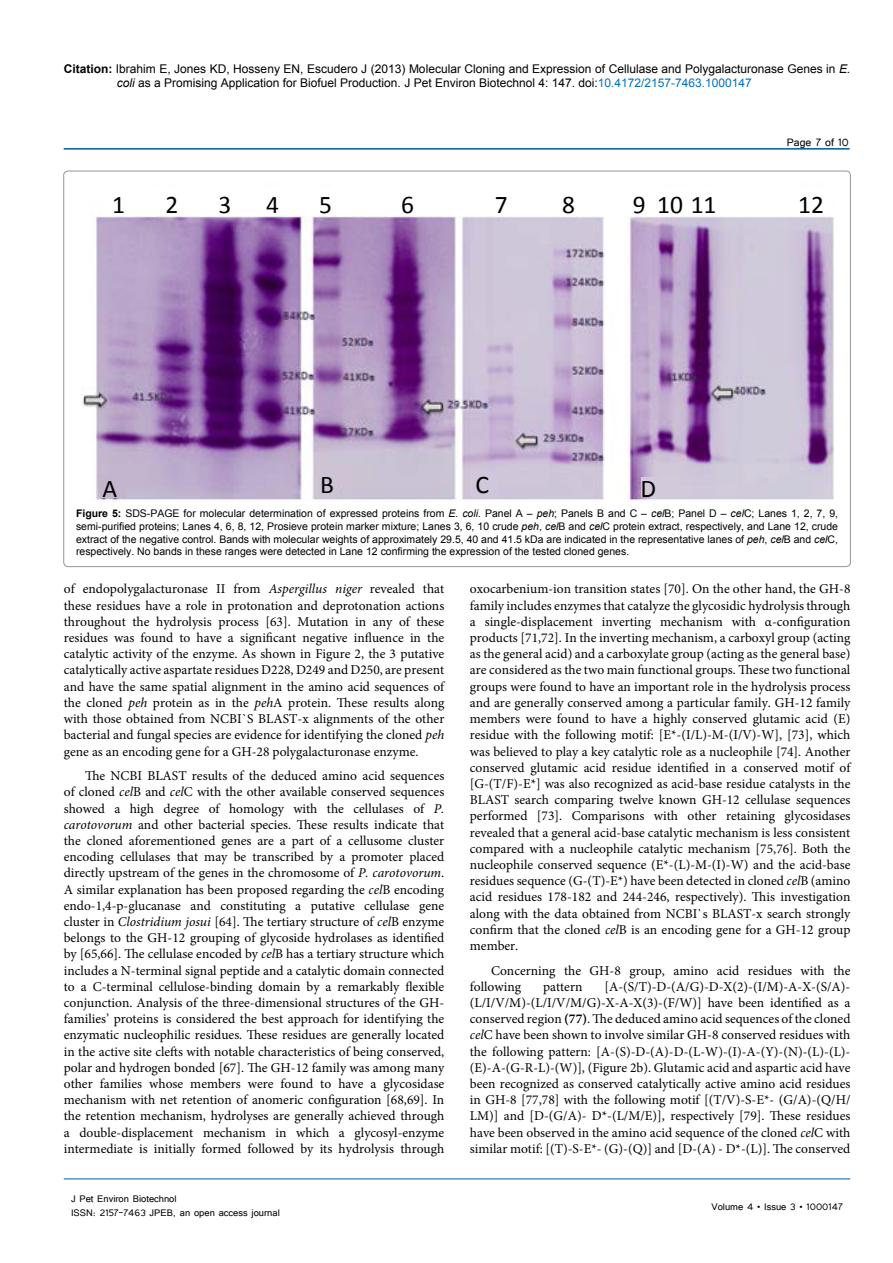
<style>
.page{position:relative;width:893px;height:1263px;background:#fff}
.page>*{position:absolute;margin:0;border:0;box-sizing:border-box;transform-origin:0 0}
.t1{font:25.5px "Calibri";color:#000}
.t2{font:13.5px/16.2px "Minion Pro";color:#000;text-align:justify}
.t3{font:13.5px "Tunga";color:#000}
.t4{font:12px/14.4px "Arial";color:#000}
.t5{font:12px/14.4px "Tunga";color:#000}
.t6{font:10.5px/12.6px "Arial";color:#000;text-align:justify}
.s1{font-weight:700}
.s2{font-style:italic}
.s3{color:#0072bc}
</style>
<div class="page">
<hr style="left:64px;top:148px;width:786px;height:2px;background:#005a96">
<hr style="left:64px;top:1179px;width:786px;height:1px;background:#005a96">
<img style="left:81px;top:186px;width:753px;height:315px">
<div style="left:102px;top:188px;width:731px;height:28px;background:#fff"></div>
<div style="left:641px;top:477px;width:18px;height:20px;background:#d3c9da"></div>
<div style="left:470px;top:472px;width:27px;height:24px;background:#d1c7dc"></div>
<div style="left:318px;top:473px;width:18px;height:25px;background:#ccc3d4"></div>
<div style="left:100px;top:476px;width:25px;height:22px;background:#c3b5cd"></div>
<p class="t4" style="left:117px;top:61px;width:735px;text-indent:-53px"><span class="s1">Citation:</span> Ibrahim E, Jones KD, Hosseny EN, Escudero J (2013) Molecular Cloning and Expression of Cellulase and Polygalacturonase Genes in <span class="s2">E. coli</span> as a Promising Application for Biofuel Production. J Pet Environ Biotechnol 4: 147. doi:<span class="s3">10.4172/2157-7463.1000147</span></p>
<p class="t3" style="left:787px;top:133px;width:64px">Page 7 of 10</p>
<h1 class="t1" style="left:112px;top:188px;width:14px">1</h1>
<h1 class="t1" style="left:165px;top:188px;width:14px">2</h1>
<h1 class="t1" style="left:219px;top:188px;width:14px">3</h1>
<h1 class="t1" style="left:266px;top:188px;width:14px">4</h1>
<h1 class="t1" style="left:319px;top:188px;width:14px">5</h1>
<h1 class="t1" style="left:401px;top:188px;width:14px">6</h1>
<h1 class="t1" style="left:495px;top:188px;width:14px">7</h1>
<h1 class="t1" style="left:562px;top:188px;width:14px">8</h1>
<h1 class="t1" style="left:633px;top:188px;width:85px">9 10 11</h1>
<h1 class="t1" style="left:798px;top:188px;width:27px">12</h1>
<h1 class="t1" style="left:102px;top:472px;width:16px">A</h1>
<h1 class="t1" style="left:320px;top:468px;width:15px">B</h1>
<h1 class="t1" style="left:475px;top:468px;width:15px">C</h1>
<h1 class="t1" style="left:640px;top:472px;width:17px">D</h1>
<p class="t6" style="left:76px;top:507px;width:764px"><span class="s1">Figure 5:</span> SDS-PAGE for molecular determination of expressed proteins from <span class="s2">E. coli.</span> Panel A – <span class="s2">peh</span>; Panels B and C – <span class="s2">cel</span>B; Panel D – <span class="s2">cel</span>C; Lanes 1, 2, 7, 9, semi-purified proteins; Lanes 4, 6, 8, 12, Prosieve protein marker mixture; Lanes 3, 6, 10 crude <span class="s2">peh</span>, <span class="s2">cel</span>B and <span class="s2">cel</span>C protein extract, respectively, and Lane 12, crude extract of the negative control. Bands with molecular weights of approximately 29.5, 40 and 41.5 kDa are indicated in the representative lanes of <span class="s2">peh</span>, <span class="s2">cel</span>B and <span class="s2">cel</span>C, respectively. No bands in these ranges were detected in Lane 12 confirming the expression of the tested cloned genes.</p>
<p class="t2" style="left:64px;top:581px;width:382px">of endopolygalacturonase II from <span class="s2">Aspergillus niger</span> revealed that these residues have a role in protonation and deprotonation actions throughout the hydrolysis process [63]. Mutation in any of these residues was found to have a significant negative influence in the catalytic activity of the enzyme. As shown in Figure 2, the 3 putative catalytically active aspartate residues D228, D249 and D250, are present and have the same spatial alignment in the amino acid sequences of the cloned <span class="s2">peh</span> protein as in the <span class="s2">peh</span>A protein. These results along with those obtained from NCBI`S BLAST-x alignments of the other bacterial and fungal species are evidence for identifying the cloned <span class="s2">peh </span>gene as an encoding gene for a GH-28 polygalacturonase enzyme.</p>
<p class="t2" style="left:64px;top:768px;width:382px;text-indent:21px">The NCBI BLAST results of the deduced amino acid sequences of cloned <span class="s2">cel</span>B and <span class="s2">cel</span>C with the other available conserved sequences showed a high degree of homology with the cellulases of <span class="s2">P. carotovorum</span> and other bacterial species. These results indicate that the cloned aforementioned genes are a part of a cellusome cluster encoding cellulases that may be transcribed by a promoter placed directly upstream of the genes in the chromosome of <span class="s2">P. carotovorum</span>.<br>A similar explanation has been proposed regarding the <span class="s2">cel</span>B encoding endo-1,4-p-glucanase and constituting a putative cellulase gene cluster in <span class="s2">Clostridium josui</span> [64]. The tertiary structure of <span class="s2">cel</span>B enzyme belongs to the GH-12 grouping of glycoside hydrolases as identified by [65,66]. The cellulase encoded by <span class="s2">cel</span>B has a tertiary structure which includes a N-terminal signal peptide and a catalytic domain connected to a C-terminal cellulose-binding domain by a remarkably flexible conjunction. Analysis of the three-dimensional structures of the GH&shy;families’ proteins is considered the best approach for identifying the enzymatic nucleophilic residues. These residues are generally located in the active site clefts with notable characteristics of being conserved, polar and hydrogen bonded [67]. The GH-12 family was among many other families whose members were found to have a glycosidase mechanism with net retention of anomeric configuration [68,69]. In the retention mechanism, hydrolyses are generally achieved through a double-displacement mechanism in which a glycosyl-enzyme intermediate is initially formed followed by its hydrolysis through</p>
<p class="t5" style="left:71px;top:1190px;width:210px">J Pet Environ Biotechnol<br>ISSN: 2157-7463 JPEB, an open access journal</p>
<p class="t2" style="left:470px;top:581px;width:382px">oxocarbenium-ion transition states [70]. On the other hand, the GH-8 family includes enzymes that catalyze the glycosidic hydrolysis through a single-displacement inverting mechanism with α-configuration products [71,72]. In the inverting mechanism, a carboxyl group (acting as the general acid) and a carboxylate group (acting as the general base) are considered as the two main functional groups. These two functional groups were found to have an important role in the hydrolysis process and are generally conserved among a particular family. GH-12 family members were found to have a highly conserved glutamic acid (E) residue with the following motif: [E*-(I/L)-M-(I/V)-W], [73], which was believed to play a key catalytic role as a nucleophile [74]. Another conserved glutamic acid residue identified in a conserved motif of [G-(T/F)-E*] was also recognized as acid-base residue catalysts in the BLAST search comparing twelve known GH-12 cellulase sequences performed [73]. Comparisons with other retaining glycosidases revealed that a general acid-base catalytic mechanism is less consistent compared with a nucleophile catalytic mechanism [75,76]. Both the nucleophile conserved sequence (E*-(L)-M-(I)-W) and the acid-base residues sequence (G-(T)-E*) have been detected in cloned <span class="s2">cel</span>B (amino acid residues 178-182 and 244-246, respectively). This investigation along with the data obtained from NCBI`s BLAST-x search strongly confirm that the cloned <span class="s2">cel</span>B is an encoding gene for a GH-12 group member.</p>
<p class="t2" style="left:470px;top:962px;width:382px;text-indent:21px">Concerning the GH-8 group, amino acid residues with the following</p>
<p class="t2" style="left:470px;top:978px;width:382px;text-indent:135px">[A-(S/T)-D-(A/G)-D-X(2)-(I/M)-A-X-(S/A)- (L/I/V/M)-(L/I/V/M/G)-X-A-X(3)-(F/W)] have been identified as a conserved region <span class="s1">(77)</span>. The deduced amino acid sequences of the cloned <span class="s2">cel</span>C have been shown to involve similar GH-8 conserved residues with the following pattern: [A-(S)-D-(A)-D-(L-W)-(I)-A-(Y)-(N)-(L)-(L)- (E)-A-(G-R-L)-(W)], (Figure 2b). Glutamic acid and aspartic acid have been recognized as conserved catalytically active amino acid residues in GH-8 [77,78] with the following motif [(T/V)-S-E*- (G/A)-(Q/H/ LM)] and [D-(G/A)- D*-(L/M/E)], respectively [79]. These residues have been observed in the amino acid sequence of the cloned <span class="s2">cel</span>C with similar motif: [(T)-S-E*- (G)-(Q)] and [D-(A) - D*-(L)]. The conserved</p>
<p class="t2" style="left:543px;top:978px;width:41px">pattern</p>
<p class="t5" style="left:711px;top:1199px;width:133px">Volume 4 • Issue 3 • 1000147</p>
</div>
